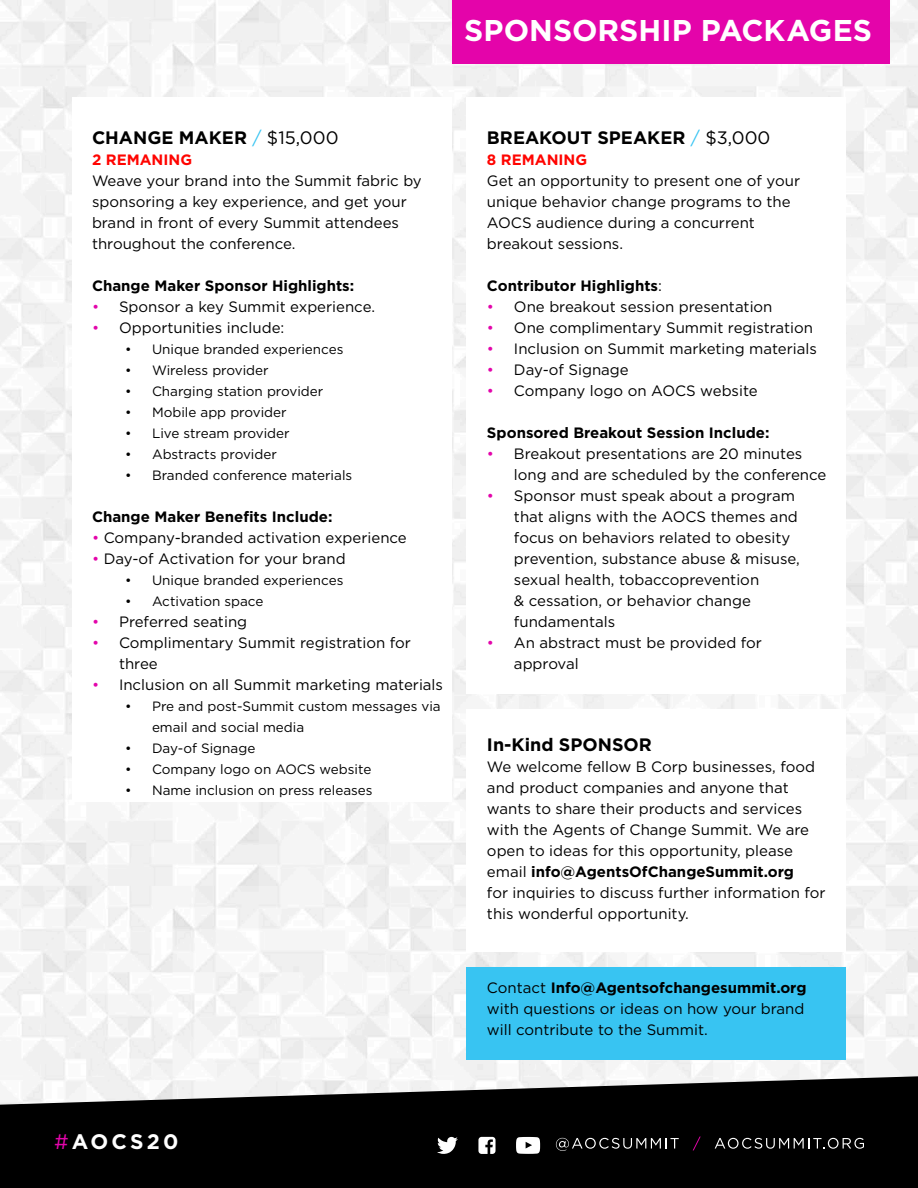
<style>
.page{position:relative;width:918px;height:1188px;background:#f5f5f5}
.page>*{position:absolute;margin:0;border:0;box-sizing:border-box;transform-origin:0 0}
.t1{font:700 30px "Gotham HTF";color:#fff}
.t2{font:700 21px "Gotham HTF";letter-spacing:.15em;color:#fff}
.t3{font:700 18px "Gotham HTF";color:#000}
.t4{font:15px/21px "Gotham HTF";color:#000}
.t5{font:700 15px "Gotham HTF";color:#000}
.t6{font:700 15px "Gotham HTF";color:#ff0400}
.t7{font:13.5px/21px "Gotham HTF";color:#000}
.s1{font-weight:400;color:#38c4f2}
.s2{font-weight:400}
.s3{color:#e305ab}
.s4{color:#e404aa}
.s5{font-weight:700}
.s6{font-weight:400;color:#e305ab}
</style>
<div class="page">
<div style="left:452px;top:0;width:438px;height:64px;background:#e404aa"></div>
<div style="left:72px;top:98px;width:379px;height:704px;background:#fff"></div>
<div style="left:467px;top:98px;width:379px;height:596px;background:#fff"></div>
<div style="left:467px;top:710px;width:379px;height:242px;background:#fff"></div>
<div style="left:467px;top:968px;width:379px;height:92px;background:#38c4f2"></div>
<svg style="left:0;top:1076px;width:918px;height:112px;background:#212121"></svg>
<svg style="left:437px;top:1137px;width:21px;height:17px"></svg>
<svg style="left:478px;top:1137px;width:18px;height:17px"></svg>
<svg style="left:516px;top:1137px;width:24px;height:17px"></svg>
<svg style="left:556px;top:1138px;width:123px;height:13px;background:#313131"></svg>
<svg style="left:693px;top:1137px;width:8px;height:13px"></svg>
<svg style="left:715px;top:1138px;width:149px;height:11px;background:#3b3b3b"></svg>
<p class="t1" style="left:464px;top:13px;width:409px">SPONSORSHIP PACKAGES</p>
<p class="t3" style="left:92px;top:127px;width:248px">CHANGE MAKER <span class="s1">/</span> <span class="s2">$15,000</span></p>
<p class="t6" style="left:92px;top:151px;width:102px">2 REMANING</p>
<p class="t4" style="left:92px;top:170px;width:331px">Weave your brand into the Summit fabric by sponsoring a key experience, and get your</p>
<p class="t4" style="left:92px;top:212px;width:309px">brand in front of every Summit attendees throughout the conference.</p>
<p class="t5" style="left:92px;top:277px;width:264px">Change Maker Sponsor Highlights:</p>
<p class="t4" style="left:92px;top:296px;width:285px"><span class="s3">•</span> Sponsor a key Summit experience.</p>
<p class="t4" style="left:92px;top:317px;width:194px"><span class="s3">•</span> Opportunities include:</p>
<p class="t7" style="left:125px;top:338px;width:220px">• Unique branded experiences</p>
<p class="t7" style="left:125px;top:359px;width:145px">• Wireless provider</p>
<p class="t7" style="left:125px;top:380px;width:200px">• Charging station provider</p>
<p class="t7" style="left:125px;top:401px;width:163px">• Mobile app provider</p>
<p class="t7" style="left:125px;top:422px;width:166px">• Live stream provider</p>
<p class="t7" style="left:125px;top:443px;width:153px">• Abstracts provider</p>
<p class="t7" style="left:125px;top:464px;width:229px">• Branded conference materials</p>
<p class="t5" style="left:92px;top:508px;width:242px">Change Maker Benefits Include:</p>
<p class="t4" style="left:92px;top:527px;width:316px"><span class="s4">•</span> Company-branded activation experience</p>
<p class="t4" style="left:92px;top:548px;width:255px"><span class="s4">•</span> Day-of Activation for your brand</p>
<p class="t7" style="left:125px;top:569px;width:220px">• Unique branded experiences</p>
<p class="t7" style="left:125px;top:590px;width:140px">• Activation space</p>
<p class="t4" style="left:92px;top:611px;width:157px"><span class="s3">•</span> Preferred seating</p>
<p class="t4" style="left:119px;top:632px;width:293px;text-indent:-27px"><span class="s3">•</span> Complimentary Summit registration for three</p>
<p class="t4" style="left:92px;top:674px;width:353px"><span class="s3">•</span> Inclusion on all Summit marketing materials</p>
<p class="t7" style="left:152px;top:695px;width:290px;text-indent:-27px">• Pre and post-Summit custom messages via email and social media</p>
<p class="t7" style="left:125px;top:737px;width:132px">• Day-of Signage</p>
<p class="t7" style="left:125px;top:758px;width:248px">• Company logo on AOCS website</p>
<p class="t7" style="left:125px;top:779px;width:249px">• Name inclusion on press releases</p>
<p class="t3" style="left:487px;top:127px;width:285px">BREAKOUT SPEAKER <span class="s1">/</span> <span class="s2">$3,000</span></p>
<p class="t6" style="left:487px;top:151px;width:102px">8 REMANING</p>
<p class="t4" style="left:487px;top:170px;width:315px">Get an opportunity to present one of your unique behavior change programs to the<br>AOCS audience during a concurrent</p>
<p class="t4" style="left:487px;top:233px;width:138px">breakout sessions.</p>
<p class="t5" style="left:487px;top:277px;width:176px">Contributor Highlights<span class="s2">:</span></p>
<p class="t4" style="left:487px;top:296px;width:287px"><span class="s3">•</span> One breakout session presentation</p>
<p class="t4" style="left:487px;top:317px;width:328px"><span class="s3">•</span> One complimentary Summit registration</p>
<p class="t4" style="left:487px;top:338px;width:331px"><span class="s3">•</span> Inclusion on Summit marketing materials</p>
<p class="t4" style="left:487px;top:359px;width:143px"><span class="s3">•</span> Day-of Signage</p>
<p class="t4" style="left:487px;top:380px;width:272px"><span class="s3">•</span> Company logo on AOCS website</p>
<p class="t5" style="left:487px;top:424px;width:284px">Sponsored Breakout Session Include:</p>
<p class="t4" style="left:514px;top:443px;width:314px;text-indent:-27px"><span class="s3">•</span> Breakout presentations are 20 minutes long and are scheduled by the conference</p>
<p class="t4" style="left:514px;top:485px;width:287px;text-indent:-27px"><span class="s3">•</span> Sponsor must speak about a program that aligns with the AOCS themes and focus on behaviors related to obesity prevention, substance abuse &amp; misuse, sexual health, tobaccoprevention<br>&amp; cessation, or behavior change fundamentals</p>
<p class="t4" style="left:514px;top:632px;width:249px;text-indent:-27px"><span class="s3">•</span> An abstract must be provided for approval</p>
<p class="t3" style="left:487px;top:735px;width:166px">In-Kind SPONSOR</p>
<p class="t4" style="left:487px;top:756px;width:330px">We welcome fellow B Corp businesses, food and product companies and anyone that wants to share their products and services with the Agents of Change Summit. We are open to ideas for this opportunity, please email <span class="s5">info@AgentsOfChangeSummit.org</span></p>
<p class="t4" style="left:487px;top:882px;width:340px">for inquiries to discuss further information for this wonderful opportunity.</p>
<p class="t4" style="left:487px;top:977px;width:321px">Contact <span class="s5">Info@Agentsofchangesummit.org </span>with questions or ideas on how your brand will contribute to the Summit.</p>
<p class="t2" style="left:54px;top:1130px;width:126px"><span class="s6">#</span>AOCS20</p>
</div>
